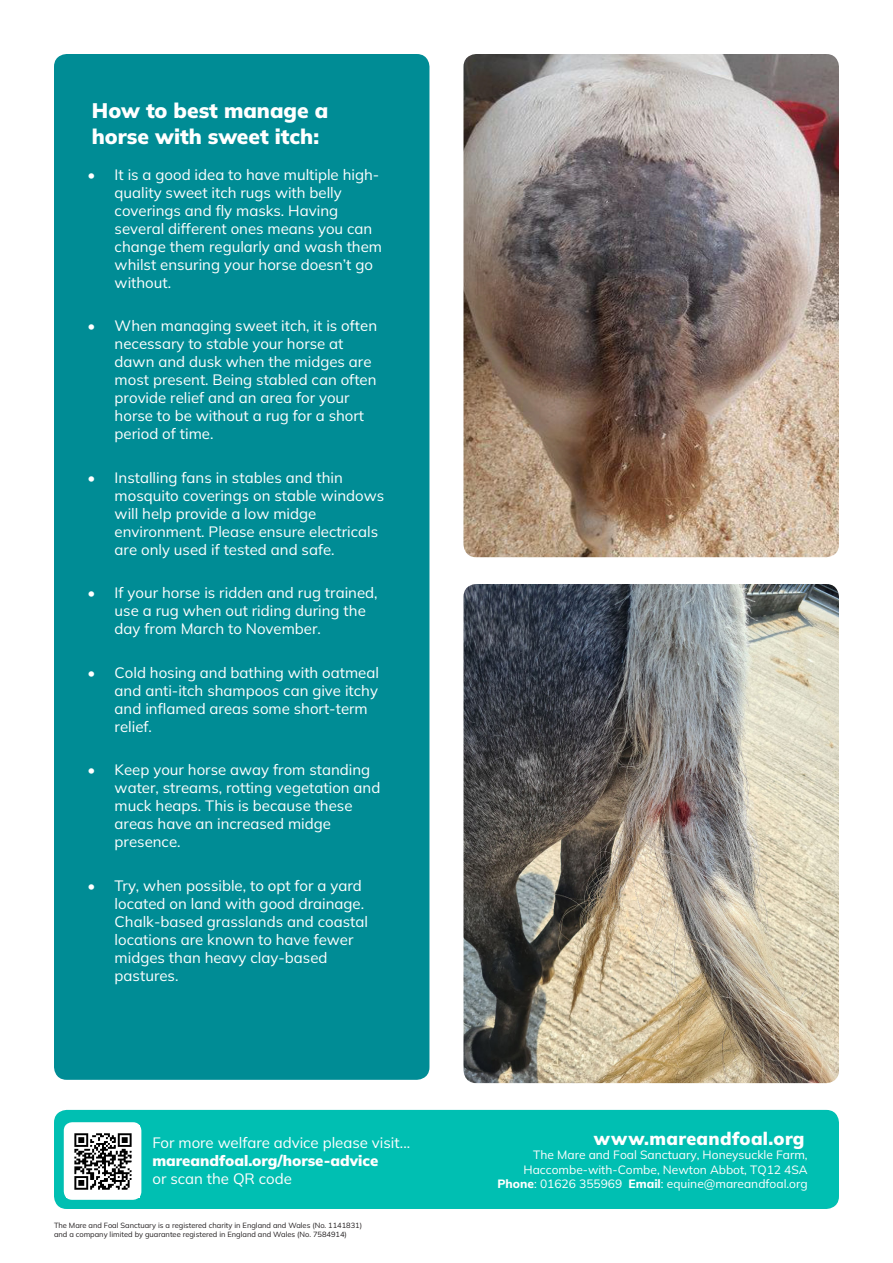
<style>
.page{position:relative;width:893px;height:1263px;background:#fff}
.page>*{position:absolute;margin:0;border:0;box-sizing:border-box;transform-origin:0 0}
.t1{font:900 21px/25.2px "Mulish";color:#fff}
.t2{font:900 18px "Mulish";letter-spacing:.02em;color:#fff}
.t3{font:15px/18px "Mulish";color:#fff}
.t4{font:900 15px "Mulish";color:#fff}
.t5{font:12px/14.4px "Mulish";color:#fff;text-align:right}
.t6{font:7.5px/9px "Mulish";color:#231f20}
.s1{color:#fff}
.s2{font-weight:800}
</style>
<div class="page">
<div style="left:54px;top:1110px;width:785px;height:99px;background:#00bfb2;border-radius:13px"></div>
<div style="left:64px;top:1122px;width:77px;height:78px;background:#fff;border-radius:9px"></div>
<img style="left:74px;top:1133px;width:58px;height:57px">
<div style="left:54px;top:54px;width:375px;height:1026px;background:#008c95;border-radius:13px"></div>
<img style="left:463px;top:54px;width:376px;height:503px">
<img style="left:463px;top:584px;width:376px;height:499px">
<h1 class="t1" style="left:92px;top:100px;width:238px">how to best manage a horse with sweet itch:</h1>
<p class="t3" style="left:115px;top:165px;width:269px;text-indent:-27px">• It is a good idea to have multiple high&shy;quality sweet itch rugs with belly coverings and fly masks. Having several different ones means you can change them regularly and wash them whilst ensuring your horse doesn’t go without.</p>
<p class="t3" style="left:115px;top:316px;width:264px;text-indent:-27px">• When managing sweet itch, it is often necessary to stable your horse at dawn and dusk when the midges are most present. Being stabled can often provide relief and an area for your horse to be without a rug for a short period of time.</p>
<p class="t3" style="left:115px;top:468px;width:271px;text-indent:-27px">• Installing fans in stables and thin mosquito coverings on stable windows will help provide a low midge environment. Please ensure electricals are only used if tested and safe.</p>
<p class="t3" style="left:115px;top:583px;width:264px;text-indent:-27px">• If your horse is ridden and rug trained, use a rug when out riding during the day from March to November.</p>
<p class="t3" style="left:115px;top:663px;width:266px;text-indent:-27px">• Cold hosing and bathing with oatmeal and anti-itch shampoos can give itchy and inflamed areas some short-term relief.</p>
<p class="t3" style="left:115px;top:760px;width:267px;text-indent:-27px">• Keep your horse away from standing water, streams, rotting vegetation and muck heaps. This is because these areas have an increased midge presence.</p>
<p class="t3" style="left:115px;top:876px;width:255px;text-indent:-27px">• Try, when possible, to opt for a yard located on land with good drainage.<br>Chalk-based grasslands and coastal locations are known to have fewer midges than heavy clay-based pastures.</p>
<p class="t3" style="left:152px;top:1135px;width:259px">For more welfare advice please visit...</p>
<p class="t4" style="left:152px;top:1155px;width:227px">mareandfoal.org/horse-advice</p>
<p class="t3" style="left:152px;top:1171px;width:141px">or scan the QR code</p>
<p class="t6" style="left:54px;top:1220px;width:310px">The Mare and Foal Sanctuary is a registered charity in England and Wales (No. 1141831) and a company limited by guarantee registered in England and Wales (No. 7584914)<span class="s1">1</span></p>
<p class="t2" style="left:594px;top:1131px;width:212px">www.mareandfoal.org</p>
<p class="t5" style="left:497px;top:1149px;width:312px">The Mare and Foal Sanctuary, Honeysuckle Farm,<br>Haccombe-with-Combe, Newton Abbot, TQ12 4SA<br><span class="s2">Phone</span>: 01626 355969 <span class="s2">Email</span>: equine@mareandfoal.org</p>
</div>
